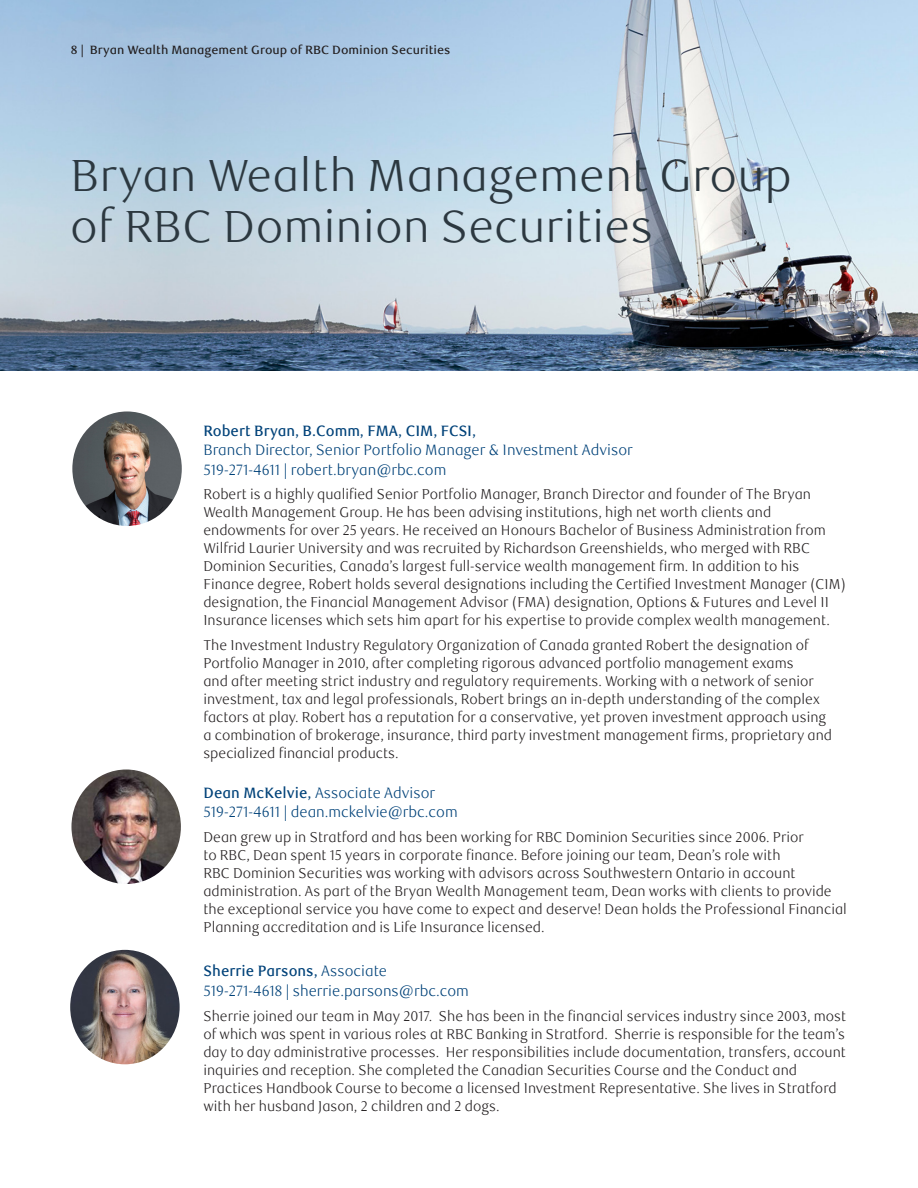
<style>
.page{position:relative;width:918px;height:1188px;background:#fff}
.page>*{position:absolute;margin:0;border:0;box-sizing:border-box;transform-origin:0 0}
.t1{font:300 45px/51px "RBC Text";color:#2c3840}
._4_Body_Text{font:300 15px/19.5px "RBC Text";color:#004279;scale:.95 1}
._4_Body_Text-2{font:500 15px "RBC Text";color:#004279;scale:.95 1}
._4_Body_Text-3{font:300 14.25px/18px "RBC Text";color:#231f20;scale:.95 1}
.t2{font:500 12px "RBC Text";color:#231f20}
.s1{font-weight:500}
</style>
<div class="page">
<img style="left:0;top:0;width:918px;height:371px">
<img style="left:70px;top:950px;width:110px;height:114px">
<img style="left:71px;top:770px;width:110px;height:114px">
<img style="left:72px;top:411px;width:110px;height:115px">
<p class="t2" style="left:71px;top:42px;width:381px">8 | Bryan Wealth Management Group of RBC Dominion Securities</p>
<p class="t1" style="left:70px;top:151px;width:723px">Bryan Wealth Management Group of RBC Dominion Securities</p>
<p class="_4_Body_Text-2" style="left:203px;top:421px;width:289px">Robert Bryan, B.Comm, FMA, CIM, FCSI,</p>
<p class="_4_Body_Text" style="left:203px;top:440px;width:454px">Branch Director, Senior Portfolio Manager &amp; Investment Advisor<br>519-271-4611 | robert.bryan@rbc.com</p>
<p class="_4_Body_Text-3" style="left:203px;top:486px;width:678px">Robert is a highly qualified Senior Portfolio Manager, Branch Director and founder of The Bryan Wealth Management Group. He has been advising institutions, high net worth clients and endowments for over 25 years. He received an Honours Bachelor of Business Administration from Wilfrid Laurier University and was recruited by Richardson Greenshields, who merged with RBC Dominion Securities, Canada’s largest full-service wealth management firm. In addition to his Finance degree, Robert holds several designations including the Certified Investment Manager (CIM) designation, the Financial Management Advisor (FMA) designation, Options &amp; Futures and Level II Insurance licenses which sets him apart for his expertise to provide complex wealth management.</p>
<p class="_4_Body_Text-3" style="left:203px;top:636px;width:663px">The Investment Industry Regulatory Organization of Canada granted Robert the designation of Portfolio Manager in 2010, after completing rigorous advanced portfolio management exams<br>and after meeting strict industry and regulatory requirements. Working with a network of senior investment, tax and legal professionals, Robert brings an in-depth understanding of the complex factors at play. Robert has a reputation for a conservative, yet proven investment approach using a combination of brokerage, insurance, third party investment management firms, proprietary and specialized financial products.</p>
<p class="_4_Body_Text" style="left:203px;top:783px;width:269px"><span class="s1">Dean McKelvie,</span> Associate Advisor<br>519-271-4611 | dean.mckelvie@rbc.com</p>
<p class="_4_Body_Text-3" style="left:203px;top:828px;width:679px">Dean grew up in Stratford and has been working for RBC Dominion Securities since 2006. Prior<br>to RBC, Dean spent 15 years in corporate finance. Before joining our team, Dean’s role with<br>RBC Dominion Securities was working with advisors across Southwestern Ontario in account administration. As part of the Bryan Wealth Management team, Dean works with clients to provide the exceptional service you have come to expect and deserve! Dean holds the Professional Financial Planning accreditation and is Life Insurance licensed.</p>
<p class="_4_Body_Text" style="left:203px;top:962px;width:281px"><span class="s1">Sherrie Parsons,</span> Associate<br>519-271-4618 | sherrie.parsons@rbc.com</p>
<p class="_4_Body_Text-3" style="left:203px;top:1007px;width:678px">Sherrie joined our team in May 2017. She has been in the financial services industry since 2003, most of which was spent in various roles at RBC Banking in Stratford. Sherrie is responsible for the team’s day to day administrative processes. Her responsibilities include documentation, transfers, account inquiries and reception. She completed the Canadian Securities Course and the Conduct and Practices Handbook Course to become a licensed Investment Representative. She lives in Stratford with her husband Jason, 2 children and 2 dogs.</p>
</div>
